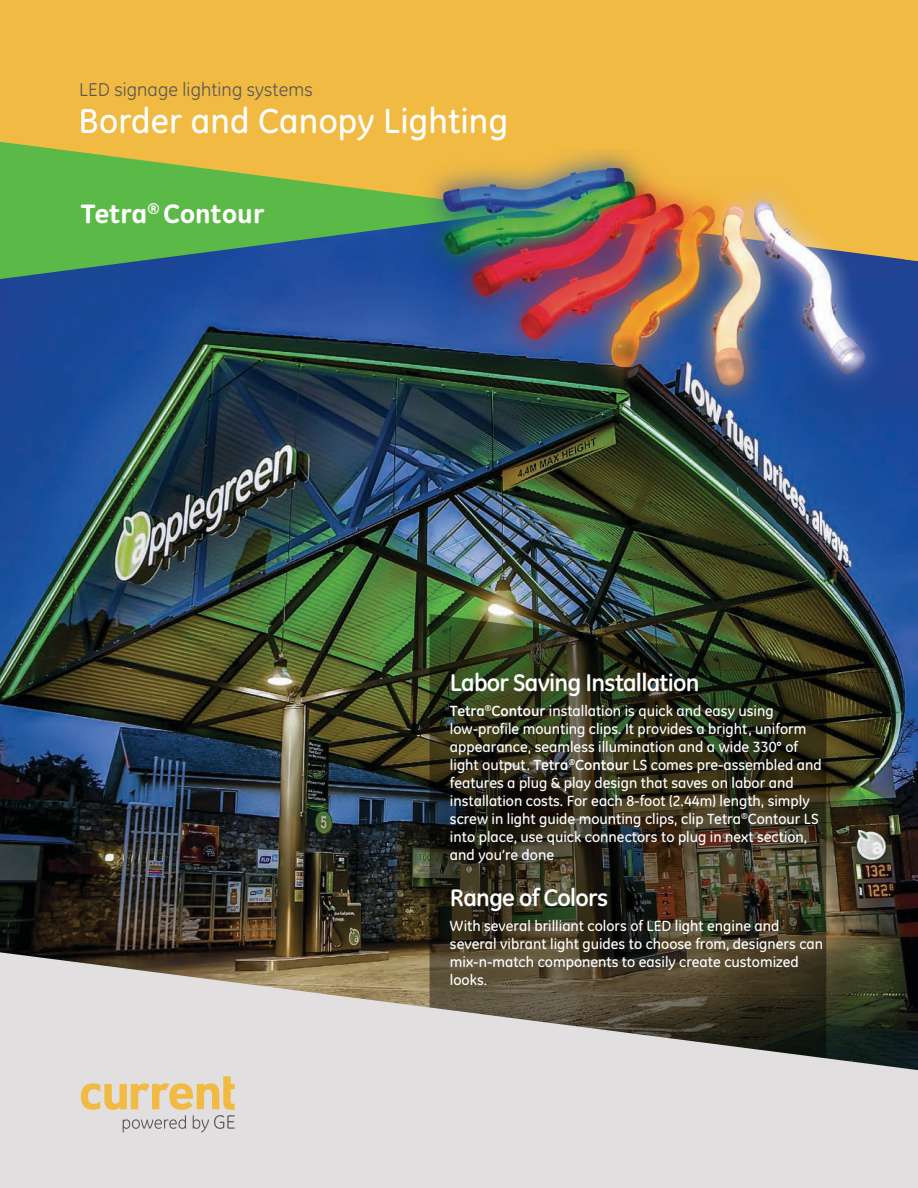
<style>
.page{position:relative;width:918px;height:1188px;background:#fff}
.page>*{position:absolute;margin:0;border:0;box-sizing:border-box;transform-origin:0 0}
.t1{font:500 35.25px "GE Inspira";letter-spacing:.005em;color:#fff}
.t2{font:800 27.15px "GE Inspira";letter-spacing:.005em;color:#fff}
.t3{font:700 24.45px "GE Inspira";letter-spacing:-.03em;color:#fff}
.t4{font:18.9px "GE Inspira";letter-spacing:.005em;color:#585756}
.t5{font:500 15px/18px "GE Inspira";color:#fff}
.s1{font-weight:700}
</style>
<div class="page">
<img style="left:0;top:261px;width:918px;height:691px">
<svg style="left:0;top:261px;width:916px;height:18px;background:#265b8e"></svg>
<svg style="left:0;top:0;width:904px;height:261px;background:#cfb746"></svg>
<img style="left:430px;top:614px;width:396px;height:338px">
<img style="left:409px;top:150px;width:487px;height:274px">
<div style="left:904px;top:0;width:14px;height:261px;background:#f1ba43"></div>
<svg style="left:0;top:952px;width:918px;height:236px;background:#bab7b1"></svg>
<svg style="left:81px;top:1076px;width:154px;height:56px;background:#dfcfaf"></svg>
<p class="t4" style="left:79px;top:78px;width:235px">LED signage lighting systems</p>
<h1 class="t1" style="left:79px;top:101px;width:431px">Border and Canopy Lighting</h1>
<h2 class="t2" style="left:81px;top:198px;width:185px">Tetra<sup>®</sup> Contour</h2>
<h3 class="t3" style="left:450px;top:667px;width:251px">Labor Saving Installation</h3>
<p class="t5" style="left:450px;top:702px;width:373px"><span class="s1">Tetra</span><sup>®</sup><span class="s1">Contour</span> installation is quick and easy using low-profile mounting clips. It provides a bright, uniform appearance, seamless illumination and a wide 330° of light output. <span class="s1">Tetra</span><sup>®</sup><span class="s1">Contour</span> LS comes pre-assembled and features a plug &amp; play design that saves on labor and installation costs. For each 8-foot (2.44m) length, simply screw in light guide mounting clips, clip Tetra<sup>®</sup>Contour LS into place, use quick connectors to plug in next section, and you’re done</p>
<h3 class="t3" style="left:450px;top:882px;width:160px">Range of Colors</h3>
<p class="t5" style="left:450px;top:917px;width:375px">With several brilliant colors of LED light engine and several vibrant light guides to choose from, designers can mix-n-match components to easily create customized looks.</p>
</div>
